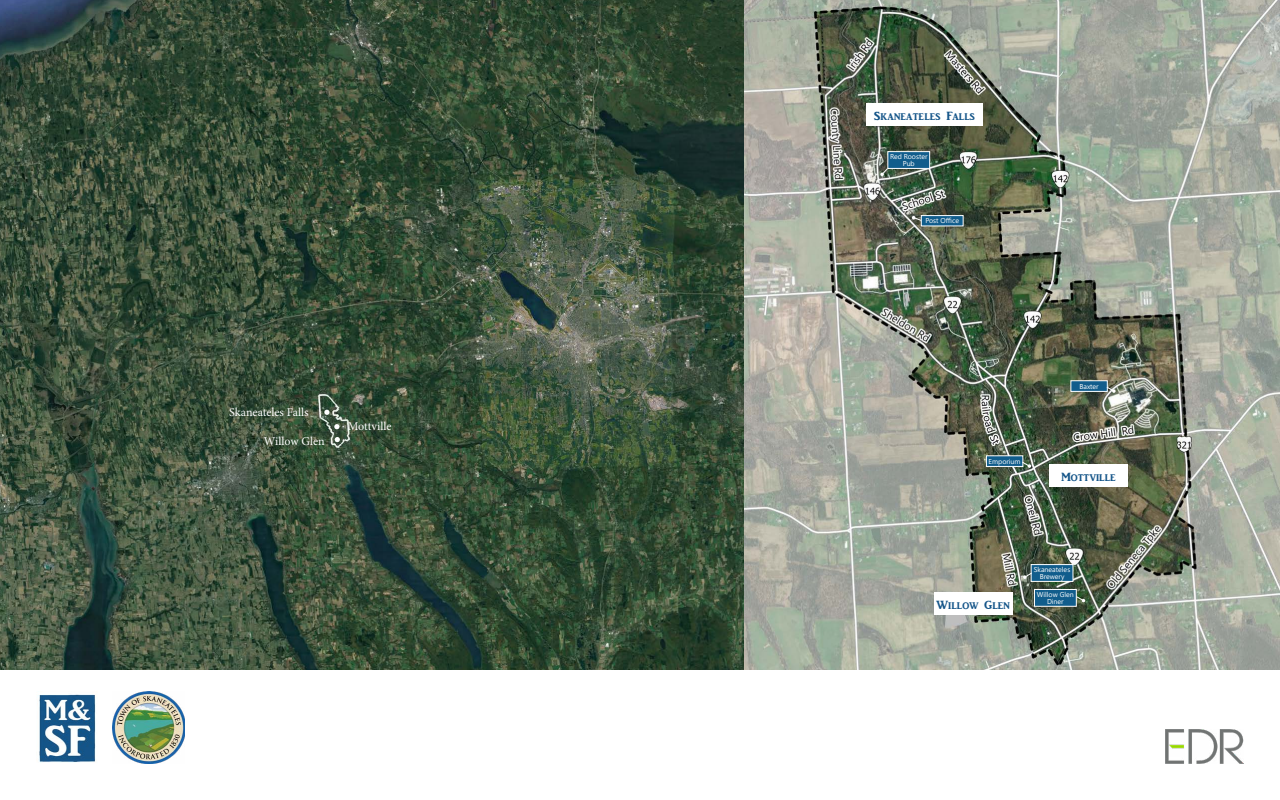
<style>
.page{position:relative;width:1280px;height:800px;background:#fff}
.page>*{position:absolute;margin:0;border:0;box-sizing:border-box;transform-origin:0 0}
.t1{font:12.3px "ARJULIAN";color:#155589}
.t2{font:12px "Minion Pro";color:#fff}
.t3{font:7px/7px "Segoe UI";color:#fff;text-align:center}
</style>
<div class="page">
<img style="left:112px;top:691px;width:73px;height:73px">
<img style="left:38px;top:694px;width:58px;height:69px">
<img style="left:1165px;top:730px;width:79px;height:34px">
<img style="left:0;top:0;width:744px;height:670px">
<svg style="left:324px;top:410px;width:6px;height:5px"></svg>
<svg style="left:335px;top:437px;width:5px;height:5px"></svg>
<svg style="left:334px;top:424px;width:5px;height:5px"></svg>
<img style="left:744px;top:0;width:536px;height:670px">
<div style="left:866px;top:103px;width:117px;height:23px;background:#fff"></div>
<div style="left:1049px;top:464px;width:79px;height:22px;background:#fff"></div>
<div style="left:986px;top:456px;width:37px;height:10px;background:#115d8c"></div>
<div style="left:986px;top:455px;width:37px;height:12px;border:1px solid #fff"></div>
<div style="left:1071px;top:381px;width:36px;height:10px;background:#115d8c"></div>
<div style="left:1070px;top:380px;width:38px;height:12px;border:1px solid #fff"></div>
<div style="left:1031px;top:565px;width:42px;height:16px;background:#115d8c"></div>
<div style="left:1031px;top:564px;width:42px;height:18px;border:1px solid #fff"></div>
<div style="left:1034px;top:589px;width:42px;height:17px;background:#115d8c"></div>
<div style="left:1034px;top:589px;width:43px;height:18px;border:1px solid #fff"></div>
<div style="left:934px;top:592px;width:78px;height:23px;background:#fff"></div>
<svg style="left:1021px;top:461px;width:10px;height:7px"></svg>
<svg style="left:1106px;top:386px;width:10px;height:7px"></svg>
<svg style="left:1075px;top:595px;width:10px;height:7px"></svg>
<svg style="left:1023px;top:572px;width:10px;height:7px"></svg>
<div style="left:888px;top:152px;width:42px;height:16px;background:#115d8c"></div>
<div style="left:887px;top:151px;width:43px;height:18px;border:1px solid #fff"></div>
<div style="left:921px;top:216px;width:42px;height:10px;background:#115d8c"></div>
<div style="left:921px;top:215px;width:43px;height:11px;border:1px solid #fff"></div>
<svg style="left:880px;top:167px;width:9px;height:9px"></svg>
<svg style="left:912px;top:216px;width:10px;height:5px"></svg>
<h2 class="t2" style="left:229px;top:404px;width:81px">Skaneateles Falls</h2>
<h2 class="t2" style="left:264px;top:433px;width:62px">Willow Glen</h2>
<h2 class="t2" style="left:348px;top:418px;width:45px">Mottville</h2>
<h1 class="t1" style="left:874px;top:110px;width:102px">Skaneateles Falls</h1>
<p class="t3" style="left:890px;top:152px;width:39px">Red Rooster<br>Pub</p>
<p class="t3" style="left:925px;top:217px;width:35px">Post Office</p>
<p class="t3" style="left:989px;top:457px;width:34px">Emporium</p>
<p class="t3" style="left:1079px;top:382px;width:21px">Baxter</p>
<h1 class="t1" style="left:1061px;top:470px;width:56px">Mottville</h1>
<p class="t3" style="left:1034px;top:565px;width:38px">Skaneateles<br>Brewery</p>
<p class="t3" style="left:1037px;top:590px;width:39px">Willow Glen</p>
<h1 class="t1" style="left:936px;top:598px;width:76px">Willow Glen</h1>
<p class="t3" style="left:1047px;top:597px;width:18px">Diner</p>
</div>
